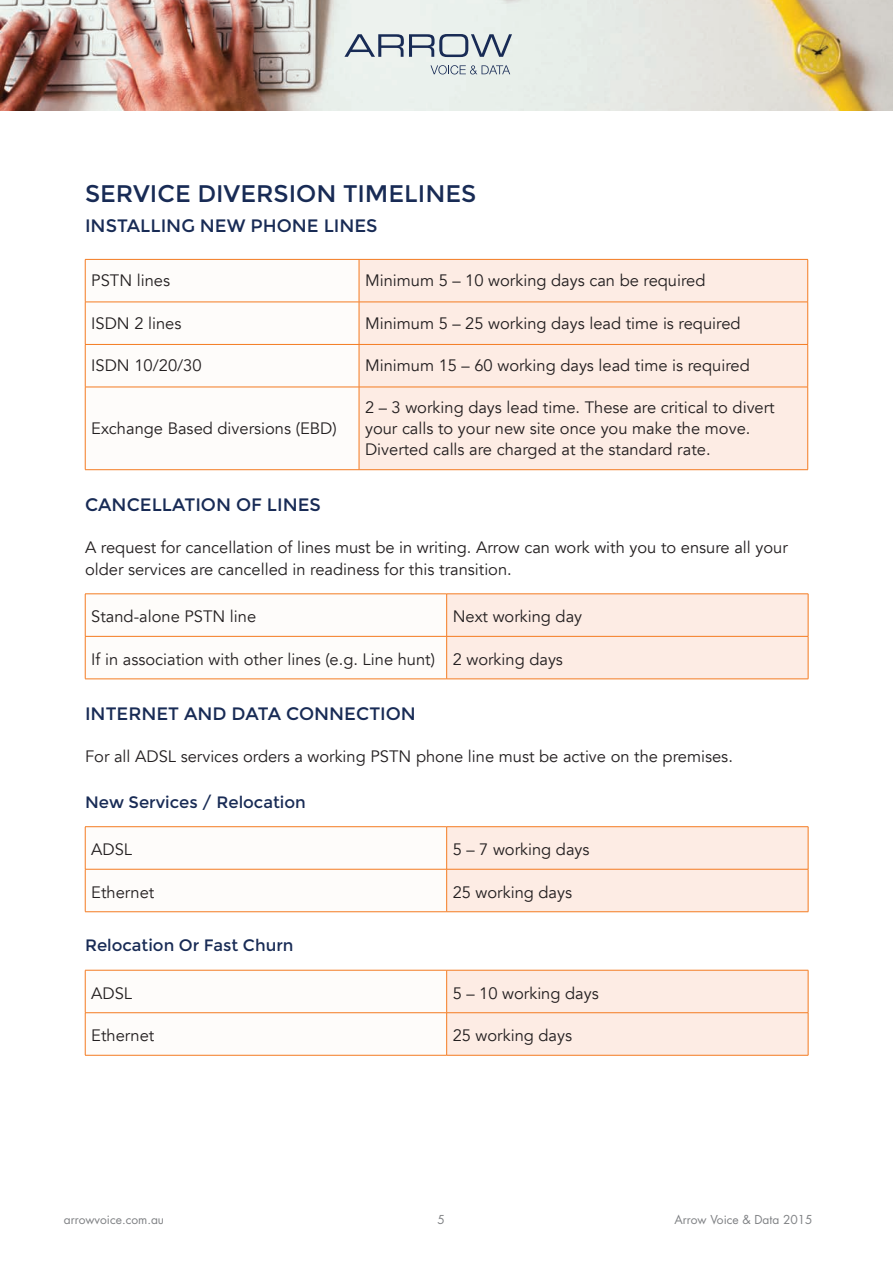
<style>
.page{position:relative;width:893px;height:1263px;background:#fff}
.page>*{position:absolute;margin:0;border:0;box-sizing:border-box;transform-origin:0 0}
.t1{font:24px "Montserrat";color:#182b55}
.t2{font:18px "Montserrat";color:#182b55}
.t3{font:16.5px/21px "Avenir";color:#231f20}
.t4{font:16.5px "Montserrat";color:#182b55}
.t5{font:12px "Futura Std";color:#808285}
</style>
<div class="page">
<img style="left:0;top:0;width:893px;height:111px">
<svg style="left:344px;top:34px;width:168px;height:23px;background:#acb6bf"></svg>
<svg style="left:430px;top:65px;width:80px;height:9px"></svg>
<svg style="left:86px;top:260px;width:273px;height:209px"></svg>
<div style="left:360px;top:260px;width:447px;height:209px;background:#fdece4"></div>
<hr style="left:85px;top:259px;width:274px;height:1px;background:#f47b21">
<hr style="left:85px;top:260px;width:1px;height:42px;background:#f47b21">
<hr style="left:359px;top:259px;width:449px;height:1px;background:#f47b21">
<hr style="left:359px;top:260px;width:1px;height:42px;background:#f47b21">
<hr style="left:807px;top:260px;width:1px;height:42px;background:#f47b21">
<hr style="left:85px;top:302px;width:274px;height:1px;background:#f47b21">
<hr style="left:85px;top:302px;width:1px;height:42px;background:#f47b21">
<hr style="left:359px;top:302px;width:449px;height:1px;background:#f47b21">
<hr style="left:359px;top:302px;width:1px;height:42px;background:#f47b21">
<hr style="left:807px;top:302px;width:1px;height:42px;background:#f47b21">
<hr style="left:85px;top:344px;width:274px;height:1px;background:#f47b21">
<hr style="left:85px;top:345px;width:1px;height:42px;background:#f47b21">
<hr style="left:359px;top:344px;width:449px;height:1px;background:#f47b21">
<hr style="left:359px;top:345px;width:1px;height:42px;background:#f47b21">
<hr style="left:807px;top:345px;width:1px;height:42px;background:#f47b21">
<hr style="left:85px;top:387px;width:274px;height:1px;background:#f47b21">
<hr style="left:85px;top:387px;width:1px;height:82px;background:#f47b21">
<hr style="left:359px;top:387px;width:449px;height:1px;background:#f47b21">
<hr style="left:359px;top:387px;width:1px;height:82px;background:#f47b21">
<hr style="left:807px;top:387px;width:1px;height:82px;background:#f47b21">
<hr style="left:85px;top:469px;width:274px;height:1px;background:#f47b21">
<hr style="left:359px;top:469px;width:449px;height:1px;background:#f47b21">
<svg style="left:86px;top:595px;width:722px;height:84px"></svg>
<hr style="left:85px;top:594px;width:362px;height:1px;background:#f47b21">
<hr style="left:85px;top:594px;width:1px;height:42px;background:#f47b21">
<hr style="left:447px;top:594px;width:361px;height:1px;background:#f47b21">
<hr style="left:446px;top:594px;width:1px;height:42px;background:#f47b21">
<hr style="left:808px;top:594px;width:1px;height:42px;background:#f47b21">
<hr style="left:85px;top:636px;width:362px;height:1px;background:#f47b21">
<hr style="left:85px;top:636px;width:1px;height:43px;background:#f47b21">
<hr style="left:447px;top:636px;width:361px;height:1px;background:#f47b21">
<hr style="left:446px;top:636px;width:1px;height:43px;background:#f47b21">
<hr style="left:808px;top:636px;width:1px;height:43px;background:#f47b21">
<hr style="left:85px;top:679px;width:362px;height:1px;background:#f47b21">
<hr style="left:447px;top:679px;width:361px;height:1px;background:#f47b21">
<svg style="left:86px;top:827px;width:722px;height:84px"></svg>
<hr style="left:85px;top:826px;width:362px;height:1px;background:#f47b21">
<hr style="left:85px;top:827px;width:1px;height:42px;background:#f47b21">
<hr style="left:447px;top:826px;width:361px;height:1px;background:#f47b21">
<hr style="left:446px;top:827px;width:1px;height:42px;background:#f47b21">
<hr style="left:808px;top:827px;width:1px;height:42px;background:#f47b21">
<hr style="left:85px;top:869px;width:362px;height:1px;background:#f47b21">
<hr style="left:85px;top:869px;width:1px;height:42px;background:#f47b21">
<hr style="left:447px;top:869px;width:361px;height:1px;background:#f47b21">
<hr style="left:446px;top:869px;width:1px;height:42px;background:#f47b21">
<hr style="left:808px;top:869px;width:1px;height:42px;background:#f47b21">
<hr style="left:85px;top:911px;width:362px;height:1px;background:#f47b21">
<hr style="left:447px;top:911px;width:361px;height:1px;background:#f47b21">
<svg style="left:86px;top:971px;width:722px;height:84px"></svg>
<hr style="left:85px;top:970px;width:362px;height:1px;background:#f47b21">
<hr style="left:85px;top:970px;width:1px;height:42px;background:#f47b21">
<hr style="left:447px;top:970px;width:361px;height:1px;background:#f47b21">
<hr style="left:446px;top:970px;width:1px;height:42px;background:#f47b21">
<hr style="left:808px;top:970px;width:1px;height:42px;background:#f47b21">
<hr style="left:85px;top:1012px;width:362px;height:1px;background:#f47b21">
<hr style="left:85px;top:1013px;width:1px;height:42px;background:#f47b21">
<hr style="left:447px;top:1012px;width:361px;height:1px;background:#f47b21">
<hr style="left:446px;top:1013px;width:1px;height:42px;background:#f47b21">
<hr style="left:808px;top:1013px;width:1px;height:42px;background:#f47b21">
<hr style="left:85px;top:1055px;width:362px;height:1px;background:#f47b21">
<hr style="left:447px;top:1055px;width:361px;height:1px;background:#f47b21">
<h1 class="t1" style="left:85px;top:179px;width:393px">SERVICE DIVERSION TIMELINES</h1>
<p class="t2" style="left:85px;top:215px;width:294px">INSTALLING NEW PHONE LINES</p>
<p class="t3" style="left:91px;top:270px;width:80px">PSTN lines</p>
<p class="t3" style="left:365px;top:270px;width:342px">Minimum 5 – 10 working days can be required</p>
<p class="t3" style="left:91px;top:313px;width:92px">ISDN 2 lines</p>
<p class="t3" style="left:365px;top:313px;width:377px">Minimum 5 – 25 working days lead time is required</p>
<p class="t3" style="left:91px;top:355px;width:112px">ISDN 10/20/30</p>
<p class="t3" style="left:365px;top:355px;width:386px">Minimum 15 – 60 working days lead time is required</p>
<p class="t3" style="left:91px;top:418px;width:247px">Exchange Based diversions (EBD)</p>
<p class="t3" style="left:365px;top:397px;width:411px">2 – 3 working days lead time. These are critical to divert your calls to your new site once you make the move.<br>Diverted calls are charged at the standard rate.</p>
<p class="t2" style="left:85px;top:494px;width:237px">CANCELLATION OF LINES</p>
<p class="t3" style="left:85px;top:537px;width:704px;line-height:21.6px">A request for cancellation of lines must be in writing. Arrow can work with you to ensure all your older services are cancelled in readiness for this transition.</p>
<p class="t3" style="left:91px;top:607px;width:167px">Stand-alone PSTN line</p>
<p class="t3" style="left:453px;top:607px;width:131px">Next working day</p>
<p class="t3" style="left:91px;top:649px;width:473px">If in association with other lines (e.g. Line hunt) 2 working days</p>
<p class="t2" style="left:85px;top:703px;width:332px">INTERNET AND DATA CONNECTION</p>
<p class="t3" style="left:85px;top:746px;width:649px">For all ADSL services orders a working PSTN phone line must be active on the premises.</p>
<p class="t4" style="left:85px;top:792px;width:222px">New Services / Relocation</p>
<p class="t3" style="left:91px;top:839px;width:42px">ADSL</p>
<p class="t3" style="left:453px;top:839px;width:138px">5 – 7 working days</p>
<p class="t3" style="left:91px;top:882px;width:65px">Ethernet</p>
<p class="t3" style="left:453px;top:882px;width:121px">25 working days</p>
<p class="t4" style="left:85px;top:936px;width:210px">Relocation Or Fast Churn</p>
<p class="t3" style="left:91px;top:983px;width:42px">ADSL</p>
<p class="t3" style="left:453px;top:983px;width:148px">5 – 10 working days</p>
<p class="t3" style="left:91px;top:1025px;width:65px">Ethernet</p>
<p class="t3" style="left:453px;top:1025px;width:121px">25 working days</p>
<p class="t5" style="left:64px;top:1212px;width:102px">arrowvoice.com.au</p>
<p class="t5" style="left:437px;top:1212px;width:9px">5</p>
<p class="t5" style="left:674px;top:1212px;width:140px">Arrow Voice &amp; Data 2015</p>
</div>
